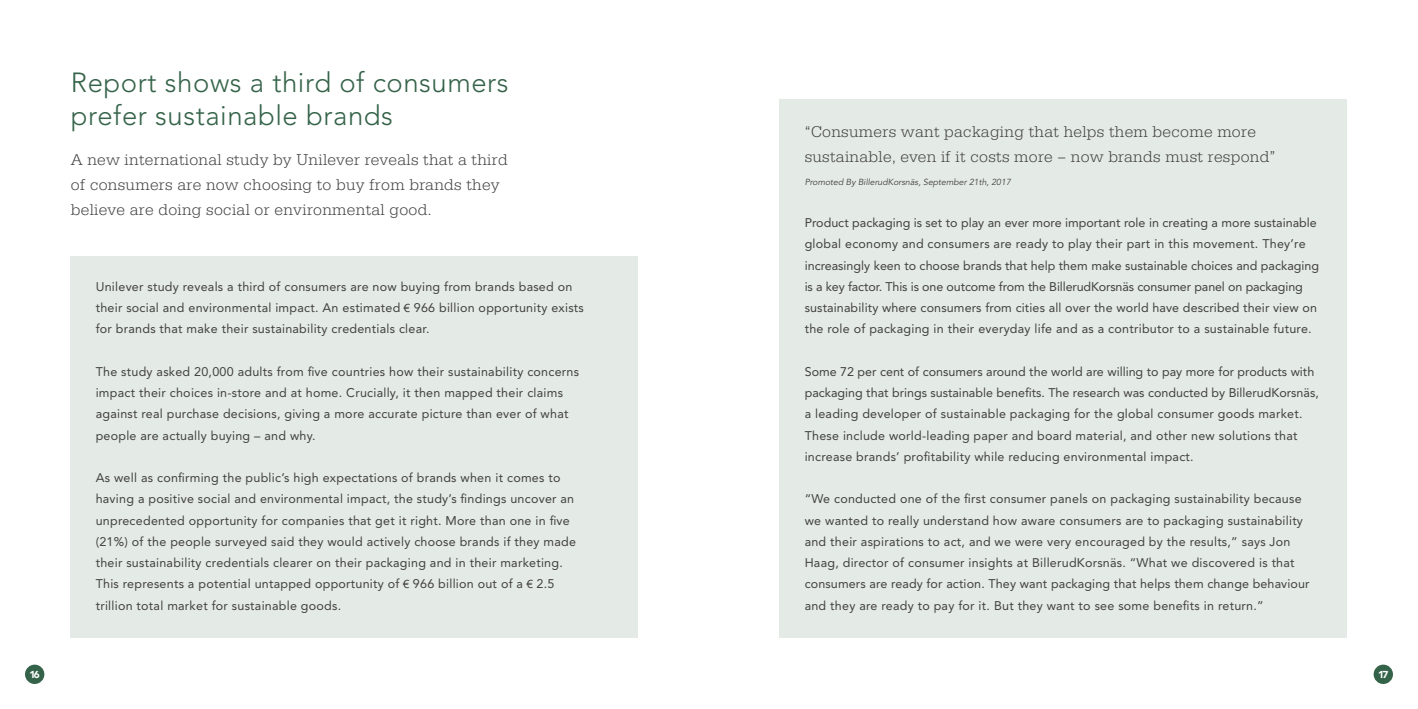
<style>
.page{position:relative;width:1418px;height:709px;background:#fff}
.page>*{position:absolute;margin:0;border:0;box-sizing:border-box;transform-origin:0 0}
.t1{font:300 27.5px/33.8px "Avenir";letter-spacing:.02em;color:#356349}
.t2{font:300 16.25px/25px "Egyptian 505 EF";letter-spacing:.02em;color:#414042}
.t3{font:12.5px/21.2px "Avenir";letter-spacing:.02em;color:#414042}
.t4{font:12.5px/21.2px "Avenir";color:#414042}
.t5{font:900 10px "Avenir";color:#fff}
.t6{font:italic 8.75px "Avenir";color:#414042}
.s1{font-family:"Arial";font-size:11.25px}
</style>
<div class="page">
<div style="left:71px;top:257px;width:567px;height:381px;background:#e4eae5"></div>
<div style="left:780px;top:100px;width:566px;height:538px;background:#e4eae5"></div>
<div style="left:1373px;top:664px;width:19px;height:20px;background:#356349;border-radius:50%"></div>
<div style="left:25px;top:664px;width:19px;height:20px;background:#356349;border-radius:50%"></div>
<h1 class="t1" style="left:71px;top:65px;width:439px">Report shows a third of consumers prefer sustainable brands</h1>
<h2 class="t2" style="left:71px;top:147px;width:438px">A new international study by Unilever reveals that a third of consumers are now choosing to buy from brands they believe are doing social or environmental good.</h2>
<p class="t3" style="left:96px;top:276px;width:490px">Unilever study reveals a third of consumers are now buying from brands based on their social and environmental impact. An estimated <span class="s1">€</span> 966 billion opportunity exists for brands that make their sustainability credentials clear.</p>
<p class="t3" style="left:96px;top:361px;width:485px">The study asked 20,000 adults from five countries how their sustainability concerns impact their choices in-store and at home. Crucially, it then mapped their claims against real purchase decisions, giving a more accurate picture than ever of what people are actually buying – and why.</p>
<p class="t3" style="left:96px;top:467px;width:482px">As well as confirming the public’s high expectations of brands when it comes to having a positive social and environmental impact, the study’s findings uncover an unprecedented opportunity for companies that get it right. More than one in five (21%) of the people surveyed said they would actively choose brands if they made their sustainability credentials clearer on their packaging and in their marketing.<br>This represents a potential untapped opportunity of <span class="s1">€</span> 966 billion out of a <span class="s1">€</span> 2.5 trillion total market for sustainable goods.</p>
<h2 class="t2" style="left:804px;top:119px;width:472px">“Consumers want packaging that helps them become more sustainable, even if it costs more – now brands must respond”</h2>
<p class="t6" style="left:804px;top:176px;width:208px">Promoted By BillerudKorsnäs, September 21th, 2017</p>
<p class="t4" style="left:804px;top:212px;width:516px">Product packaging is set to play an ever more important role in creating a more sustainable global economy and consumers are ready to play their part in this movement. They’re increasingly keen to choose brands that help them make sustainable choices and packaging is a key factor. This is one outcome from the BillerudKorsnäs consumer panel on packaging sustainability where consumers from cities all over the world have described their view on the role of packaging in their everyday life and as a contributor to a sustainable future.</p>
<p class="t3" style="left:804px;top:361px;width:515px">Some 72 per cent of consumers around the world are willing to pay more for products with packaging that brings sustainable benefits. The research was conducted by BillerudKorsnäs, a leading developer of sustainable packaging for the global consumer goods market.<br>These include world-leading paper and board material, and other new solutions that increase brands’ profitability while reducing environmental impact.</p>
<p class="t3" style="left:804px;top:488px;width:506px">“We conducted one of the first consumer panels on packaging sustainability because we wanted to really understand how aware consumers are to packaging sustainability and their aspirations to act, and we were very encouraged by the results,” says Jon Haag, director of consumer insights at BillerudKorsnäs. “What we discovered is that consumers are ready for action. They want packaging that helps them change behaviour and they are ready to pay for it. But they want to see some benefits in return.”</p>
<p class="t5" style="left:30px;top:668px;width:12px">16</p>
<p class="t5" style="left:1378px;top:668px;width:12px">17</p>
</div>
